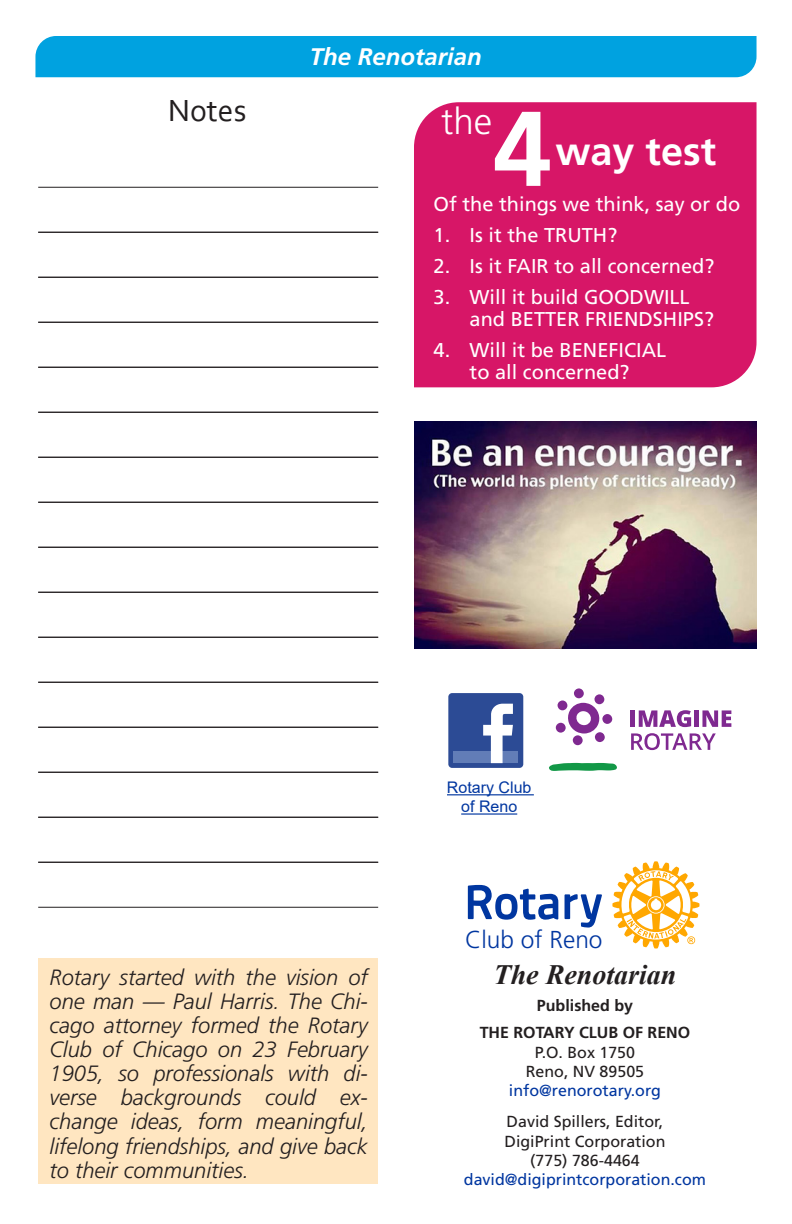
<style>
.page{position:relative;width:792px;height:1224px;background:#fff}
.page>*{position:absolute;margin:0;border:0;box-sizing:border-box;transform-origin:0 0}
.t1{font:700 39.6px "Frutiger LT Std";color:#fff}
.body{font:300 36.8px "Frutiger LT Std";color:#fff}
.body-2{font:32px "Corbel";color:#231f20}
.t2{font:italic 700 28px "Times New Roman";color:#231f20}
.t3{font:300 24.4px "Frutiger LT Std";color:#0036a0}
.t4{font:italic 700 24px "Frutiger LT Std";color:#fff}
.body-3{font:italic 300 22.2px/24.2px "Frutiger LT Std";color:#231f20;text-align:justify}
.t5{font:20px/22px "Frutiger LT Std";color:#fff}
.t6{font:16px "Frutiger LT Std";color:#231f20}
.t7{font:16px "Frutiger LT Std";color:#0036a0}
.t8{font:700 16px "Frutiger LT Std";color:#231f20}
.t9{font:16px/19.2px "Arial";color:#0036a0;text-align:center}
</style>
<div class="page">
<div style="left:35px;top:36px;width:722px;height:41px;background:#00a2e0"></div>
<hr style="left:447px;top:794px;width:87px;height:1px;background:#0036a0">
<hr style="left:461px;top:813px;width:56px;height:2px;background:#0036a0">
<svg style="left:448px;top:693px;width:76px;height:75px"></svg>
<div style="left:414px;top:102px;width:343px;height:285px;background:#d71667"></div>
<svg style="left:495px;top:112px;width:55px;height:74px"></svg>
<svg style="left:468px;top:885px;width:134px;height:43px"></svg>
<svg style="left:612px;top:861px;width:87px;height:88px"></svg>
<img style="left:415px;top:422px;width:342px;height:227px">
<svg style="left:568px;top:703px;width:34px;height:31px"></svg>
<div style="left:556px;top:723px;width:10px;height:10px;background:#7f2990;border-radius:50%"></div>
<div style="left:557px;top:700px;width:11px;height:10px;background:#7f2990;border-radius:50%"></div>
<div style="left:574px;top:688px;width:10px;height:10px;background:#7f2990;border-radius:50%"></div>
<div style="left:594px;top:694px;width:10px;height:10px;background:#7f2990;border-radius:50%"></div>
<div style="left:602px;top:714px;width:10px;height:10px;background:#7f2990;border-radius:50%"></div>
<div style="left:595px;top:732px;width:10px;height:10px;background:#7f2990;border-radius:50%"></div>
<div style="left:573px;top:735px;width:10px;height:10px;background:#7f2990;border-radius:50%"></div>
<svg style="left:549px;top:763px;width:68px;height:8px"></svg>
<hr style="left:631px;top:710px;width:4px;height:17px;background:#7f2990">
<svg style="left:639px;top:710px;width:52px;height:17px"></svg>
<div style="left:694px;top:710px;width:5px;height:17px;background:#7f2990"></div>
<svg style="left:702px;top:710px;width:29px;height:17px"></svg>
<svg style="left:631px;top:733px;width:85px;height:17px"></svg>
<div style="left:38px;top:958px;width:340px;height:226px;background:#ffe6c1"></div>
<hr style="left:38px;top:187px;width:340px;height:1px;background:#231f20">
<hr style="left:38px;top:907px;width:340px;height:1px;background:#231f20">
<hr style="left:38px;top:232px;width:340px;height:1px;background:#231f20">
<hr style="left:38px;top:277px;width:340px;height:1px;background:#231f20">
<hr style="left:38px;top:322px;width:340px;height:1px;background:#231f20">
<hr style="left:38px;top:367px;width:340px;height:1px;background:#231f20">
<hr style="left:38px;top:412px;width:340px;height:1px;background:#231f20">
<hr style="left:38px;top:457px;width:340px;height:1px;background:#231f20">
<hr style="left:38px;top:502px;width:340px;height:1px;background:#231f20">
<hr style="left:38px;top:547px;width:340px;height:1px;background:#231f20">
<hr style="left:38px;top:592px;width:340px;height:1px;background:#231f20">
<hr style="left:38px;top:637px;width:340px;height:1px;background:#231f20">
<hr style="left:38px;top:682px;width:340px;height:1px;background:#231f20">
<hr style="left:38px;top:727px;width:340px;height:1px;background:#231f20">
<hr style="left:38px;top:772px;width:340px;height:1px;background:#231f20">
<hr style="left:38px;top:817px;width:340px;height:1px;background:#231f20">
<hr style="left:38px;top:862px;width:340px;height:1px;background:#231f20">
<p class="body-2" style="left:168px;top:90px;width:80px">Notes</p>
<p class="t4" style="left:310px;top:43px;width:174px">The Renotarian</p>
<p class="body" style="left:441px;top:100px;width:53px">the</p>
<p class="t1" style="left:555px;top:128px;width:162px">way test</p>
<p class="t5" style="left:434px;top:193px;width:308px">Of the things we think, say or do</p>
<p class="t5" style="left:434px;top:224px;width:185px">1. Is it the TRUTH?</p>
<p class="t5" style="left:434px;top:255px;width:282px">2. Is it FAIR to all concerned?</p>
<p class="t5" style="left:470px;top:286px;width:246px;text-indent:-36px">3. Will it build GOODWILL and BETTER FRIENDSHIPS?</p>
<p class="t5" style="left:434px;top:339px;width:234px;text-align:center">4. Will it be BENEFICIAL to all concerned?</p>
<p class="t9" style="left:447px;top:778px;width:86px">Rotary Club of Reno</p>
<p class="t3" style="left:465px;top:925px;width:139px">Club of Reno</p>
<p class="body-3" style="left:50px;top:965px;width:320px">Rotary started with the vision of one man — Paul Harris. The Chi&shy;cago attorney formed the Rotary Club of Chicago on 23 February 1905, so professionals with di&shy;verse backgrounds could ex&shy;change ideas, form meaningful, lifelong friendships, and give back to their communities.</p>
<p class="t2" style="left:494px;top:955px;width:184px">The Renotarian</p>
<p class="t8" style="left:537px;top:996px;width:98px">Published by</p>
<p class="t8" style="left:480px;top:1023px;width:212px">THE ROTARY CLUB OF RENO</p>
<p class="t6" style="left:535px;top:1043px;width:102px">P.O. Box 1750</p>
<p class="t6" style="left:526px;top:1062px;width:120px">Reno, NV 89505</p>
<p class="t7" style="left:509px;top:1081px;width:154px">info@renorotary.org</p>
<p class="t6" style="left:507px;top:1112px;width:158px">David Spillers, Editor,</p>
<p class="t6" style="left:505px;top:1132px;width:162px">DigiPrint Corporation</p>
<p class="t6" style="left:530px;top:1151px;width:111px">(775) 786-4464</p>
<p class="t7" style="left:464px;top:1170px;width:244px">david@digiprintcorporation.com</p>
</div>
